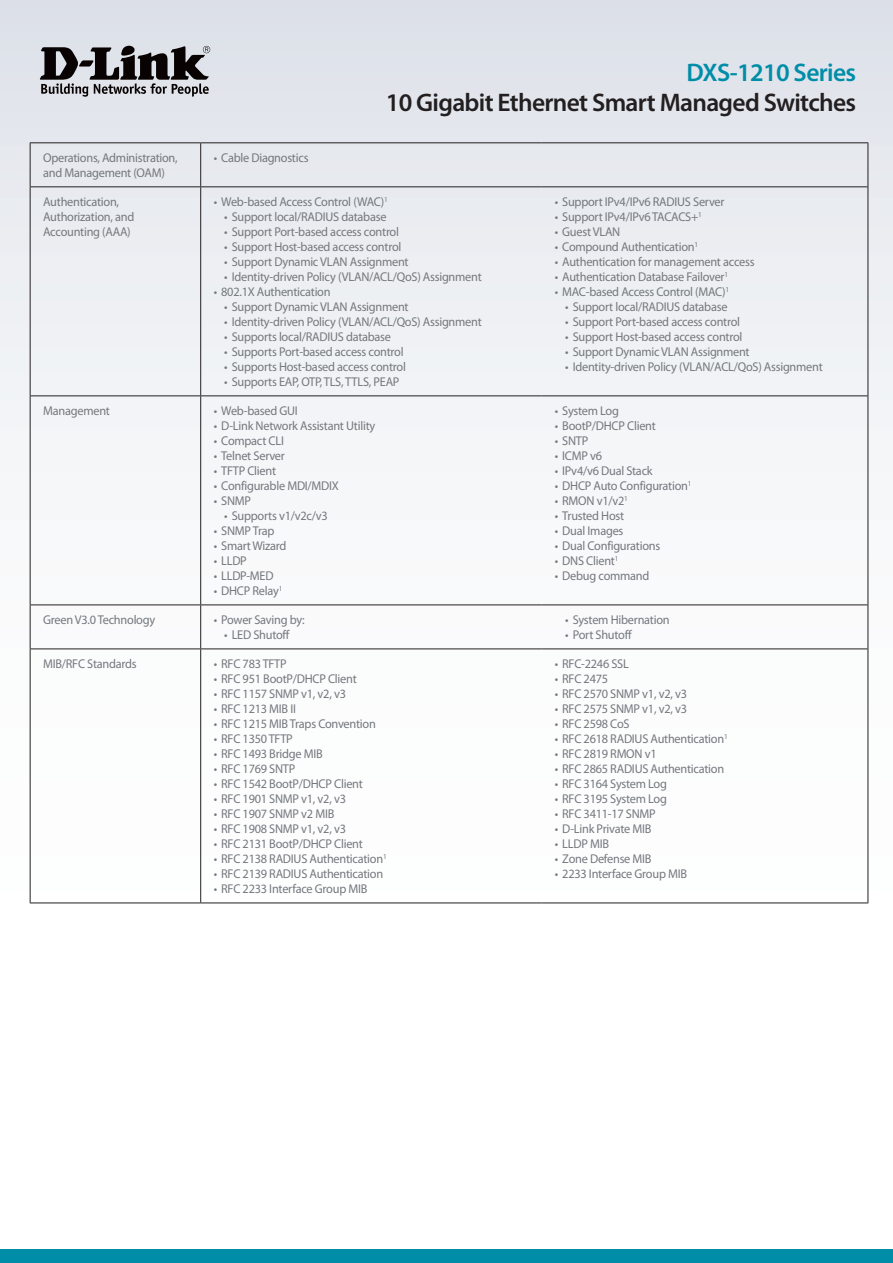
<style>
.page{position:relative;width:893px;height:1263px;background:#fff}
.page>*{position:absolute;margin:0;border:0;box-sizing:border-box;transform-origin:0 0}
.t1{font:600 25.5px "Myriad Pro";letter-spacing:-.025em;color:#231f20}
.t2{font:600 25.5px "Myriad Pro";letter-spacing:-.025em;color:#008da8}
.t3{font:12.75px/15px "Myriad Pro";letter-spacing:-.02em;color:#74787d}
</style>
<div class="page">
<div style="left:0;top:0;width:893px;height:1084px;background:linear-gradient(to bottom,#e2e6ec,#fff)"></div>
<div style="left:0;top:1249px;width:893px;height:14px;background:#008da8"></div>
<svg style="left:40px;top:46px;width:170px;height:51px;background:#807f83"></svg>
<hr style="left:30px;top:902px;width:171px;height:1px;background:#231f20">
<hr style="left:201px;top:902px;width:341px;height:1px;background:#231f20">
<hr style="left:542px;top:902px;width:326px;height:1px;background:#231f20">
<hr style="left:30px;top:143px;width:1px;height:43px;background:#231f20">
<hr style="left:30px;top:187px;width:1px;height:208px;background:#231f20">
<hr style="left:30px;top:396px;width:1px;height:208px;background:#231f20">
<hr style="left:30px;top:605px;width:1px;height:43px;background:#231f20">
<hr style="left:30px;top:649px;width:1px;height:253px;background:#231f20">
<hr style="left:868px;top:143px;width:1px;height:44px;background:#231f20">
<hr style="left:868px;top:187px;width:1px;height:209px;background:#231f20">
<hr style="left:868px;top:396px;width:1px;height:209px;background:#231f20">
<hr style="left:868px;top:605px;width:1px;height:44px;background:#231f20">
<hr style="left:868px;top:649px;width:1px;height:253px;background:#231f20">
<hr style="left:542px;top:142px;width:326px;height:1px;background:#231f20">
<hr style="left:542px;top:186px;width:326px;height:1px;background:#231f20">
<hr style="left:542px;top:395px;width:326px;height:1px;background:#231f20">
<hr style="left:542px;top:604px;width:326px;height:1px;background:#231f20">
<hr style="left:542px;top:648px;width:326px;height:1px;background:#231f20">
<hr style="left:30px;top:142px;width:171px;height:1px;background:#231f20">
<hr style="left:30px;top:186px;width:171px;height:1px;background:#231f20">
<hr style="left:30px;top:395px;width:171px;height:1px;background:#231f20">
<hr style="left:30px;top:604px;width:171px;height:1px;background:#231f20">
<hr style="left:30px;top:648px;width:171px;height:1px;background:#231f20">
<hr style="left:200px;top:143px;width:1px;height:43px;background:#231f20">
<hr style="left:200px;top:187px;width:1px;height:208px;background:#231f20">
<hr style="left:200px;top:396px;width:1px;height:208px;background:#231f20">
<hr style="left:200px;top:605px;width:1px;height:43px;background:#231f20">
<hr style="left:200px;top:649px;width:1px;height:253px;background:#231f20">
<hr style="left:201px;top:142px;width:341px;height:1px;background:#231f20">
<hr style="left:201px;top:186px;width:341px;height:1px;background:#231f20">
<hr style="left:201px;top:395px;width:341px;height:1px;background:#231f20">
<hr style="left:201px;top:604px;width:341px;height:1px;background:#231f20">
<hr style="left:201px;top:648px;width:341px;height:1px;background:#231f20">
<h1 class="t2" style="left:687px;top:56px;width:171px">DXS-1210 Series</h1>
<h1 class="t1" style="left:386px;top:86px;width:472px">10 Gigabit Ethernet Smart Managed Switches</h1>
<p class="t3" style="left:43px;top:150px;width:136px">Operations, Administration, and Management (OAM)</p>
<p class="t3" style="left:214px;top:150px;width:96px">• Cable Diagnostics</p>
<p class="t3" style="left:43px;top:194px;width:93px">Authentication,<br>Authorization, and<br>Accounting (AAA)</p>
<p class="t3" style="left:214px;top:194px;width:176px">• Web-based Access Control (WAC)<sup>1</sup></p>
<p class="t3" style="left:224px;top:209px;width:164px">• Support local/RADIUS database</p>
<p class="t3" style="left:224px;top:224px;width:176px">• Support Port-based access control</p>
<p class="t3" style="left:224px;top:239px;width:179px">• Support Host-based access control</p>
<p class="t3" style="left:224px;top:254px;width:186px">• Support Dynamic VLAN Assignment</p>
<p class="t3" style="left:224px;top:269px;width:259px">• Identity-driven Policy (VLAN/ACL/QoS) Assignment</p>
<p class="t3" style="left:214px;top:284px;width:118px">• 802.1X Authentication</p>
<p class="t3" style="left:224px;top:299px;width:186px">• Support Dynamic VLAN Assignment</p>
<p class="t3" style="left:224px;top:314px;width:259px">• Identity-driven Policy (VLAN/ACL/QoS) Assignment</p>
<p class="t3" style="left:224px;top:329px;width:168px">• Supports local/RADIUS database</p>
<p class="t3" style="left:224px;top:344px;width:181px">• Supports Port-based access control</p>
<p class="t3" style="left:224px;top:359px;width:183px">• Supports Host-based access control</p>
<p class="t3" style="left:224px;top:374px;width:177px">• Supports EAP, OTP, TLS, TTLS, PEAP</p>
<p class="t3" style="left:43px;top:403px;width:68px">Management</p>
<p class="t3" style="left:214px;top:403px;width:86px">• Web-based GUI</p>
<p class="t3" style="left:214px;top:418px;width:163px">• D-Link Network Assistant Utility</p>
<p class="t3" style="left:214px;top:433px;width:72px">• Compact CLI</p>
<p class="t3" style="left:214px;top:448px;width:73px">• Telnet Server</p>
<p class="t3" style="left:214px;top:463px;width:64px">• TFTP Client</p>
<p class="t3" style="left:214px;top:478px;width:127px">• Configurable MDI/MDIX</p>
<p class="t3" style="left:214px;top:493px;width:39px">• SNMP</p>
<p class="t3" style="left:224px;top:508px;width:105px">• Supports v1/v2c/v3</p>
<p class="t3" style="left:214px;top:523px;width:62px">• SNMP Trap</p>
<p class="t3" style="left:214px;top:538px;width:74px">• Smart Wizard</p>
<p class="t3" style="left:214px;top:553px;width:35px">• LLDP</p>
<p class="t3" style="left:214px;top:568px;width:61px">• LLDP-MED</p>
<p class="t3" style="left:214px;top:583px;width:70px">• DHCP Relay<sup>1</sup></p>
<p class="t3" style="left:43px;top:612px;width:114px">Green V3.0 Technology</p>
<p class="t3" style="left:214px;top:612px;width:93px">• Power Saving by:</p>
<p class="t3" style="left:224px;top:627px;width:67px">• LED Shutoff</p>
<p class="t3" style="left:43px;top:656px;width:95px">MIB/RFC Standards</p>
<p class="t3" style="left:214px;top:656px;width:74px">• RFC 783 TFTP</p>
<p class="t3" style="left:214px;top:671px;width:145px">• RFC 951 BootP/DHCP Client</p>
<p class="t3" style="left:214px;top:686px;width:134px">• RFC 1157 SNMP v1, v2, v3</p>
<p class="t3" style="left:214px;top:701px;width:84px">• RFC 1213 MIB II</p>
<p class="t3" style="left:214px;top:716px;width:164px">• RFC 1215 MIB Traps Convention</p>
<p class="t3" style="left:214px;top:731px;width:81px">• RFC 1350 TFTP</p>
<p class="t3" style="left:214px;top:746px;width:111px">• RFC 1493 Bridge MIB</p>
<p class="t3" style="left:214px;top:761px;width:83px">• RFC 1769 SNTP</p>
<p class="t3" style="left:214px;top:776px;width:151px">• RFC 1542 BootP/DHCP Client</p>
<p class="t3" style="left:214px;top:791px;width:134px">• RFC 1901 SNMP v1, v2, v3</p>
<p class="t3" style="left:214px;top:806px;width:122px">• RFC 1907 SNMP v2 MIB</p>
<p class="t3" style="left:214px;top:821px;width:134px">• RFC 1908 SNMP v1, v2, v3</p>
<p class="t3" style="left:214px;top:836px;width:151px">• RFC 2131 BootP/DHCP Client</p>
<p class="t3" style="left:214px;top:851px;width:174px">• RFC 2138 RADIUS Authentication<sup>1</sup></p>
<p class="t3" style="left:214px;top:866px;width:171px">• RFC 2139 RADIUS Authentication</p>
<p class="t3" style="left:214px;top:881px;width:155px">• RFC 2233 Interface Group MIB</p>
<p class="t3" style="left:555px;top:194px;width:171px">• Support IPv4/IPv6 RADIUS Server</p>
<p class="t3" style="left:555px;top:209px;width:149px">• Support IPv4/IPv6 TACACS+<sup>1</sup></p>
<p class="t3" style="left:555px;top:224px;width:67px">• Guest VLAN</p>
<p class="t3" style="left:555px;top:239px;width:145px">• Compound Authentication<sup>1</sup></p>
<p class="t3" style="left:555px;top:254px;width:201px">• Authentication for management access</p>
<p class="t3" style="left:555px;top:269px;width:175px">• Authentication Database Failover<sup>1</sup></p>
<p class="t3" style="left:555px;top:284px;width:176px">• MAC-based Access Control (MAC)<sup>1</sup></p>
<p class="t3" style="left:565px;top:299px;width:164px">• Support local/RADIUS database</p>
<p class="t3" style="left:565px;top:314px;width:176px">• Support Port-based access control</p>
<p class="t3" style="left:565px;top:329px;width:179px">• Support Host-based access control</p>
<p class="t3" style="left:565px;top:344px;width:186px">• Support Dynamic VLAN Assignment</p>
<p class="t3" style="left:565px;top:359px;width:259px">• Identity-driven Policy (VLAN/ACL/QoS) Assignment</p>
<p class="t3" style="left:555px;top:403px;width:66px">• System Log</p>
<p class="t3" style="left:555px;top:418px;width:103px">• BootP/DHCP Client</p>
<p class="t3" style="left:555px;top:433px;width:35px">• SNTP</p>
<p class="t3" style="left:555px;top:448px;width:49px">• ICMP v6</p>
<p class="t3" style="left:555px;top:463px;width:99px">• IPv4/v6 Dual Stack</p>
<p class="t3" style="left:555px;top:478px;width:138px">• DHCP Auto Configuration<sup>1</sup></p>
<p class="t3" style="left:555px;top:493px;width:75px">• RMON v1/v2<sup>1</sup></p>
<p class="t3" style="left:555px;top:508px;width:71px">• Trusted Host</p>
<p class="t3" style="left:555px;top:523px;width:70px">• Dual Images</p>
<p class="t3" style="left:555px;top:538px;width:107px">• Dual Configurations</p>
<p class="t3" style="left:555px;top:553px;width:65px">• DNS Client<sup>1</sup></p>
<p class="t3" style="left:555px;top:568px;width:96px">• Debug command</p>
<p class="t3" style="left:565px;top:612px;width:106px">• System Hibernation</p>
<p class="t3" style="left:565px;top:627px;width:68px">• Port Shutoff</p>
<p class="t3" style="left:555px;top:656px;width:76px">• RFC-2246 SSL</p>
<p class="t3" style="left:555px;top:671px;width:55px">• RFC 2475</p>
<p class="t3" style="left:555px;top:686px;width:134px">• RFC 2570 SNMP v1, v2, v3</p>
<p class="t3" style="left:555px;top:701px;width:134px">• RFC 2575 SNMP v1, v2, v3</p>
<p class="t3" style="left:555px;top:716px;width:76px">• RFC 2598 CoS</p>
<p class="t3" style="left:555px;top:731px;width:174px">• RFC 2618 RADIUS Authentication<sup>1</sup></p>
<p class="t3" style="left:555px;top:746px;width:103px">• RFC 2819 RMON v1</p>
<p class="t3" style="left:555px;top:761px;width:171px">• RFC 2865 RADIUS Authentication</p>
<p class="t3" style="left:555px;top:776px;width:114px">• RFC 3164 System Log</p>
<p class="t3" style="left:555px;top:791px;width:114px">• RFC 3195 System Log</p>
<p class="t3" style="left:555px;top:806px;width:103px">• RFC 3411-17 SNMP</p>
<p class="t3" style="left:555px;top:821px;width:98px">• D-Link Private MIB</p>
<p class="t3" style="left:555px;top:836px;width:56px">• LLDP MIB</p>
<p class="t3" style="left:555px;top:851px;width:98px">• Zone Defense MIB</p>
<p class="t3" style="left:555px;top:866px;width:134px">• 2233 Interface Group MIB</p>
</div>
